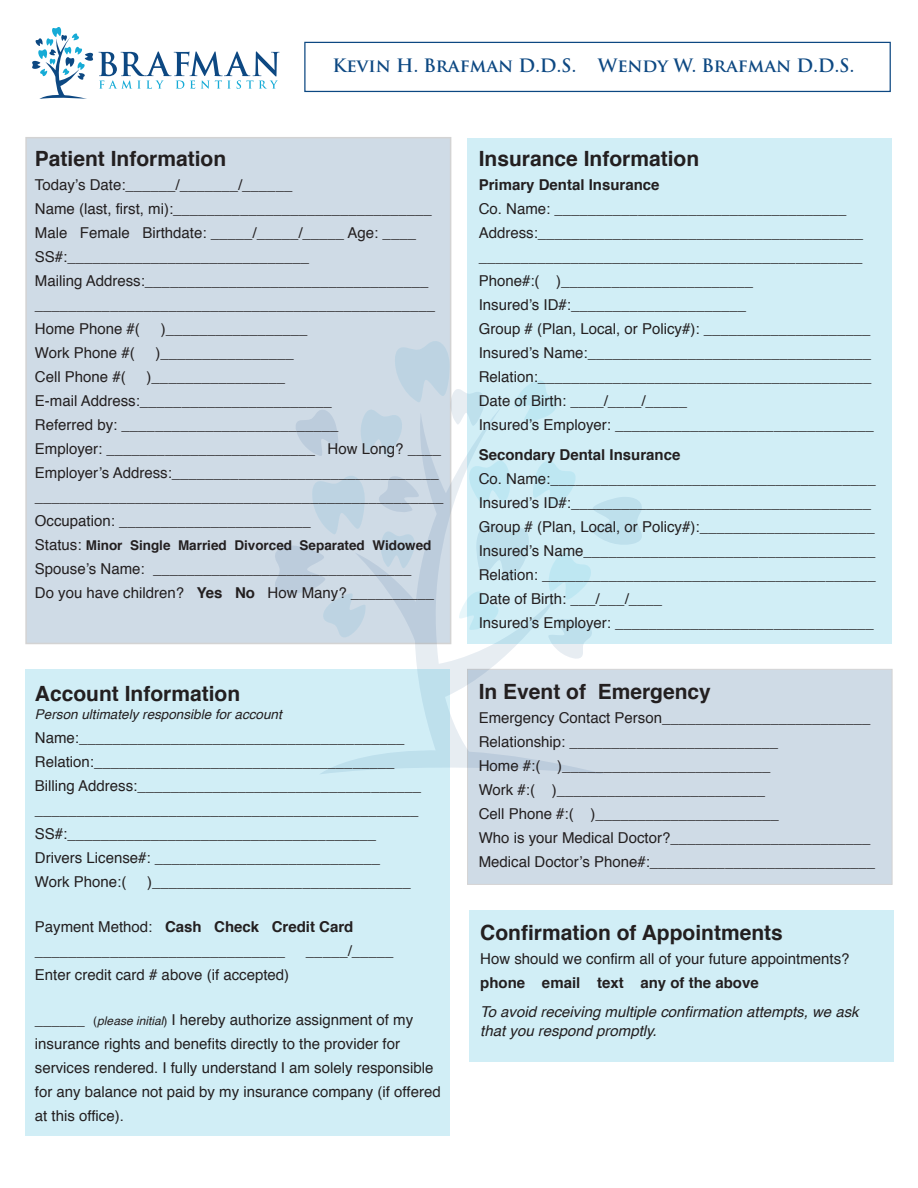
<style>
.page{position:relative;width:918px;height:1188px;background:#fff}
.page>*{position:absolute;margin:0;border:0;box-sizing:border-box;transform-origin:0 0}
.t1{font:700 21px "Helvetica";color:#231f20}
.t2{font:700 18px "Trajan Pro";color:#0d4882}
.t3{font:15px/24px "Helvetica";color:#231f20}
.t4{font:700 15px "Helvetica";color:#231f20}
.t5{font:italic 15px/19.5px "Helvetica";color:#231f20}
.t6{font:700 13.5px "Helvetica";color:#231f20}
.t7{font:italic 13.5px "Helvetica";color:#231f20}
.s1{font-weight:400;font-size:15px}
.s2{font-weight:700}
.s3{font-size:12px}
.s4{font-style:italic;font-size:12px}
</style>
<div class="page">
<svg style="left:32px;top:27px;width:248px;height:72px"></svg>
<div style="left:304px;top:42px;width:587px;height:50px;border:1px solid #0d4882"></div>
<svg style="left:416px;top:662px;width:82px;height:96px;fill:#e7edf2"></svg>
<svg style="left:275px;top:341px;width:367px;height:321px"></svg>
<svg style="left:25px;top:137px;width:426px;height:507px;background:#cddae5"></svg>
<div style="left:467px;top:669px;width:426px;height:216px;background:#cfdbe6"></div>
<div style="left:25px;top:669px;width:425px;height:467px;background:#d1eef6"></div>
<div style="left:468px;top:138px;width:424px;height:505px;background:#d1eef6"></div>
<div style="left:469px;top:910px;width:425px;height:152px;background:#d1eef6"></div>
<p class="t2" style="left:333px;top:55px;width:523px">Kevin H. Brafman D.D.S. Wendy W. Brafman D.D.S.</p>
<h1 class="t1" style="left:35px;top:142px;width:193px">Patient Information</h1>
<p class="t3" style="left:35px;top:173px;width:402px">Today’s Date:______/_______/______<br>Name (last, first, mi):_______________________________ Male Female Birthdate: _____/_____/_____ Age: ____ SS#:_____________________________<br>Mailing Address:__________________________________ ________________________________________________ Home Phone #(</p>
<p class="t3" style="left:161px;top:317px;width:148px">)_________________</p>
<p class="t3" style="left:35px;top:341px;width:101px">Work Phone #(</p>
<p class="t3" style="left:156px;top:341px;width:140px">)________________</p>
<p class="t3" style="left:35px;top:365px;width:92px">Cell Phone #(</p>
<p class="t3" style="left:35px;top:365px;width:410px;text-indent:112px">)________________<br>E-mail Address:_______________________<br>Referred by: __________________________<br>Employer: _________________________ How Long? ____ Employer’s Address:________________________________ _________________________________________________ Occupation: _______________________</p>
<p class="t6" style="left:35px;top:534px;width:398px"><span class="s1">Status:</span> Minor Single Married Divorced Separated Widowed</p>
<p class="t3" style="left:35px;top:557px;width:401px">Spouse’s Name: _______________________________<br>Do you have children? <span class="s2">Yes No</span> How Many? __________</p>
<h1 class="t1" style="left:35px;top:677px;width:207px">Account Information</h1>
<p class="t7" style="left:35px;top:704px;width:248px">Person ultimately responsible for account</p>
<p class="t3" style="left:35px;top:727px;width:388px">Name:_______________________________________ Relation:____________________________________ Billing Address:__________________________________ ______________________________________________ SS#:_____________________________________ Drivers License#: ___________________________<br>Work Phone:(</p>
<p class="t3" style="left:147px;top:871px;width:265px">)_______________________________</p>
<p class="t3" style="left:35px;top:916px;width:320px">Payment Method: <span class="s2">Cash Check Credit Card </span>______________________________</p>
<p class="t3" style="left:306px;top:940px;width:89px">_____/_____</p>
<p class="t3" style="left:35px;top:964px;width:256px">Enter credit card # above (if accepted)</p>
<p class="t3" style="left:35px;top:1009px;width:407px">______ <span class="s3">(</span><span class="s4">please initial</span><span class="s3">)</span> I hereby authorize assignment of my insurance rights and benefits directly to the provider for services rendered. I fully understand I am solely responsible for any balance not paid by my insurance company (if offered at this office).</p>
<h1 class="t1" style="left:479px;top:142px;width:222px">Insurance Information</h1>
<p class="t4" style="left:479px;top:173px;width:182px">Primary Dental Insurance</p>
<p class="t3" style="left:479px;top:197px;width:396px">Co. Name: ___________________________________ Address:_______________________________________ ______________________________________________ Phone#:( )_______________________<br>Insured’s ID#:_____________________<br>Group # (Plan, Local, or Policy#): ____________________ Insured’s Name:__________________________________ Relation:________________________________________ Date of Birth: ____/____/_____<br>Insured’s Employer: _______________________________</p>
<p class="t4" style="left:479px;top:443px;width:203px">Secondary Dental Insurance</p>
<p class="t3" style="left:479px;top:467px;width:398px">Co. Name:_______________________________________ Insured’s ID#:____________________________________ Group # (Plan, Local, or Policy#):_____________________ Insured’s Name___________________________________ Relation: ________________________________________ Date of Birth: ___/___/____<br>Insured’s Employer: _______________________________</p>
<h1 class="t1" style="left:479px;top:675px;width:234px">In Event of Emergency</h1>
<p class="t3" style="left:479px;top:707px;width:398px">Emergency Contact Person_________________________ Relationship: _________________________<br>Home #:( )_________________________<br>Work #:( )_________________________<br>Cell Phone #:( )______________________<br>Who is your Medical Doctor?________________________ Medical Doctor’s Phone#:___________________________</p>
<h1 class="t1" style="left:480px;top:916px;width:304px">Confirmation of Appointments</h1>
<p class="t3" style="left:480px;top:947px;width:371px">How should we confirm all of your future appointments?</p>
<p class="t4" style="left:480px;top:971px;width:280px">phone email text any of the above</p>
<p class="t5" style="left:480px;top:1002px;width:380px">To avoid receiving multiple confirmation attempts, we ask that you respond promptly.</p>
</div>
